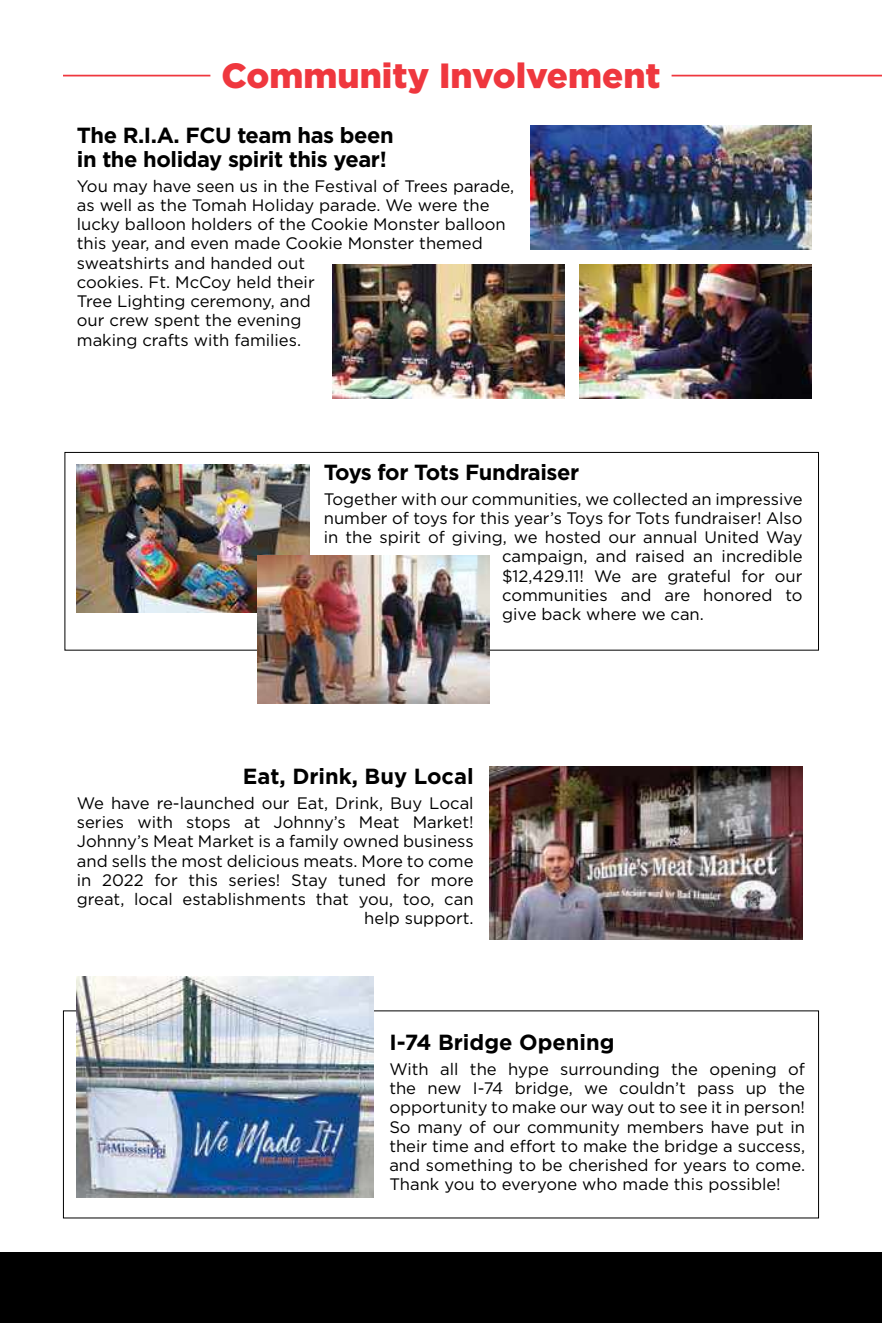
<style>
.page{position:relative;width:882px;height:1323px;background:#fff}
.page>*{position:absolute;margin:0;border:0;box-sizing:border-box;transform-origin:0 0}
.t1{font:900 35px "Gotham";color:#ef373e}
.t2{font:700 21.88px/24.5px "Gotham";letter-spacing:-.02em;color:#000}
.t3{font:700 21.88px "Gotham";color:#000}
.t4{font:16.62px/19.2px "Gotham";color:#000}
</style>
<div class="page">
<div style="left:0;top:1252px;width:882px;height:71px;background:#000"></div>
<hr style="left:63px;top:75px;width:147px;height:1px;background:#ef373e">
<hr style="left:672px;top:75px;width:210px;height:1px;background:#ef373e">
<div style="left:64px;top:452px;width:755px;height:199px;border:1px solid #000"></div>
<img style="left:77px;top:464px;width:232px;height:149px">
<img style="left:257px;top:555px;width:232px;height:149px">
<img style="left:531px;top:125px;width:281px;height:124px">
<img style="left:332px;top:264px;width:232px;height:134px">
<img style="left:580px;top:264px;width:232px;height:134px">
<img style="left:77px;top:977px;width:296px;height:221px">
<img style="left:489px;top:767px;width:314px;height:173px">
<h1 class="t1" style="left:221px;top:51px;width:441px">Community Involvement</h1>
<h2 class="t2" style="left:77px;top:122px;width:319px">The R.I.A. FCU team has been in the holiday spirit this year!</h2>
<p class="t4" style="left:77px;top:176px;width:439px">You may have seen us in the Festival of Trees parade, as well as the Tomah Holiday parade. We were the lucky balloon holders of the Cookie Monster balloon this year, and even made Cookie Monster themed sweatshirts and handed out<br>cookies. Ft. McCoy held their<br>Tree Lighting ceremony, and<br>our crew spent the evening<br>making crafts with families.</p>
<h2 class="t2" style="left:324px;top:460px;width:257px">Toys for Tots Fundraiser</h2>
<p class="t4" style="left:324px;top:489px;width:480px">Together with our communities, we collected an impressive</p>
<p class="t4" style="left:324px;top:508px;width:480px">number of toys for this year’s Toys for Tots fundraiser! Also</p>
<p class="t4" style="left:324px;top:527px;width:480px">in the spirit of giving, we hosted our annual United Way</p>
<p class="t4" style="left:502px;top:547px;width:302px">campaign, and raised an incredible</p>
<p class="t4" style="left:502px;top:566px;width:302px">$12,429.11! We are grateful for our</p>
<p class="t4" style="left:502px;top:585px;width:302px">communities and are honored to</p>
<p class="t4" style="left:502px;top:604px;width:203px">give back where we can.</p>
<h2 class="t3" style="left:243px;top:762px;width:232px">Eat, Drink, Buy Local</h2>
<p class="t4" style="left:77px;top:793px;width:398px;text-align:right">We have re-launched our Eat, Drink, Buy Local series with stops at Johnny’s Meat Market!<br>Johnny’s Meat Market is a family owned business and sells the most delicious meats. More to come in 2022 for this series! Stay tuned for more great, local establishments that you, too, can help support.</p>
<h2 class="t3" style="left:389px;top:1028px;width:227px">I-74 Bridge Opening</h2>
<p class="t4" style="left:389px;top:1059px;width:417px;text-align:justify">With all the hype surrounding the opening of the new I-74 bridge, we couldn’t pass up the opportunity to make our way out to see it in person!<br>So many of our community members have put in their time and effort to make the bridge a success, and something to be cherished for years to come.<br>Thank you to everyone who made this possible!</p>
</div>
